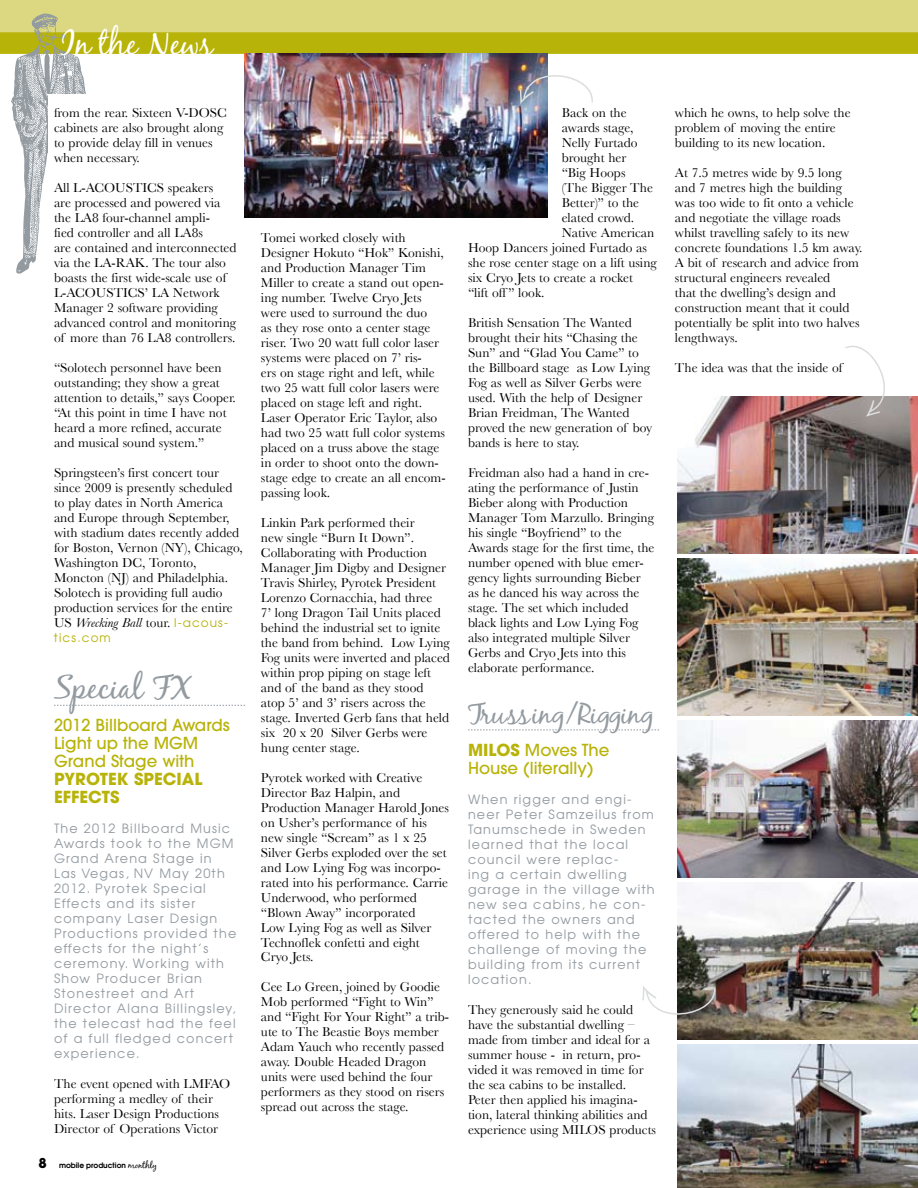
<style>
.page{position:relative;width:918px;height:1188px;background:#fff}
.page>*{position:absolute;margin:0;border:0;box-sizing:border-box;transform-origin:0 0}
.t1{font:33px "Black Jack";color:#fff}
.t2{font:33px "Black Jack";color:#939ba1}
.t3{font:28.5px "Black Jack";color:#939ba1}
.t4{font:500 16.5px/18px "Avant Garde";color:#b8b308}
.t5{font:700 16.5px/18px "Avant Garde";color:#b8b308}
.t6{font:13.5px/15px "Baskerville";color:#000}
.t7{font:12.75px/15px "Avant Garde";letter-spacing:.09em;color:#939ba1}
.t8{font:12px "Avant Garde";letter-spacing:.09em;color:#b8b308}
.t9{font:600 7.5px "Avant Garde";color:#000}
.s1{font-style:italic}
.s2{font-family:"Avant Garde";font-size:12px;color:#b8b308}
.s3{font-weight:700;font-size:13.5px}
.s4{font-family:"Black Jack";font-weight:400;font-size:9px}
.s5{font-weight:700}
</style>
<div class="page">
<svg style="left:54px;top:705px;width:191px;height:1px"></svg>
<svg style="left:468px;top:730px;width:191px;height:1px"></svg>
<img style="left:0;top:0;width:918px;height:274px">
<img style="left:678px;top:883px;width:240px;height:157px">
<img style="left:678px;top:1045px;width:240px;height:143px">
<img style="left:678px;top:397px;width:240px;height:157px">
<img style="left:678px;top:559px;width:240px;height:157px">
<img style="left:678px;top:721px;width:240px;height:157px">
<svg style="left:642px;top:985px;width:74px;height:30px"></svg>
<svg style="left:843px;top:345px;width:44px;height:72px"></svg>
<h1 class="t1" style="left:60px;top:23px;width:154px">In the News</h1>
<p class="t6" style="left:54px;top:105px;width:175px">from the rear. Sixteen V-DOSC cabinets are also brought along to provide delay fill in venues when necessary.</p>
<p class="t6" style="left:54px;top:180px;width:184px">All L-ACOUSTICS speakers<br>are processed and powered via the LA8 four-channel ampli-<br>fied controller and all LA8s<br>are contained and interconnected via the LA-RAK. The tour also boasts the first wide-scale use of<br>L-ACOUSTICS’ LA Network<br>Manager 2 software providing advanced control and monitoring of more than 76 LA8 controllers.</p>
<p class="t6" style="left:54px;top:360px;width:183px">“Solotech personnel have been outstanding; they show a great attention to details,” says Cooper. “At this point in time I have not heard a more refined, accurate and musical sound system.”</p>
<p class="t6" style="left:54px;top:465px;width:190px">Springsteen’s first concert tour since 2009 is presently scheduled to play dates in North America and Europe through September, with stadium dates recently added for Boston, Vernon (NY), Chicago,<br>Washington DC, Toronto,<br>Moncton (NJ) and Philadelphia.<br>Solotech is providing full audio production services for the entire<br>US <span class="s1">Wrecking Ball</span> tour. <span class="s2">l-acous-</span></p>
<p class="t8" style="left:54px;top:630px;width:58px">tics.com</p>
<h1 class="t2" style="left:54px;top:667px;width:139px">Special FX</h1>
<p class="t4" style="left:54px;top:716px;width:177px">2012 Billboard Awards<br>Light up the MGM<br>Grand Stage with</p>
<p class="t5" style="left:54px;top:770px;width:149px">PYROTEK SPECIAL<br>EFFECTS</p>
<p class="t7" style="left:54px;top:821px;width:184px">The 2012 Billboard Music<br>Awards took to the MGM<br>Grand Arena Stage in<br>Las Vegas, NV May 20th<br>2012. Pyrotek Special<br>Effects and its sister company Laser Design<br>Productions provided the effects for the night’s ceremony. Working with<br>Show Producer Brian<br>Stonestreet and Art<br>Director Alana Billingsley, the telecast had the feel of a full fledged concert experience.</p>
<p class="t6" style="left:54px;top:1076px;width:178px">The event opened with LMFAO performing a medley of their hits. Laser Design Productions<br>Director of Operations Victor</p>
<p class="t9" style="left:39px;top:1160px;width:120px"><span class="s3">8</span> mobile production <span class="s4">monthly</span></p>
<p class="t6" style="left:261px;top:230px;width:186px">Tomei worked closely with<br>Designer Hokuto “Hok” Konishi, and Production Manager Tim<br>Miller to create a stand out open&shy;ing number. Twelve Cryo Jets were used to surround the duo<br>as they rose onto a center stage riser. Two 20 watt full color laser systems were placed on 7’ ris-<br>ers on stage right and left, while two 25 watt full color lasers were placed on stage left and right.<br>Laser Operator Eric Taylor, also had two 25 watt full color systems placed on a truss above the stage in order to shoot onto the down&shy;stage edge to create an all encom&shy;passing look.</p>
<p class="t6" style="left:261px;top:515px;width:190px">Linkin Park performed their<br>new single “Burn It Down”.<br>Collaborating with Production<br>Manager Jim Digby and Designer<br>Travis Shirley, Pyrotek President<br>Lorenzo Cornacchia, had three<br>7’ long Dragon Tail Units placed behind the industrial set to ignite the band from behind. Low Lying<br>Fog units were inverted and placed within prop piping on stage left and of the band as they stood atop 5’ and 3’ risers across the stage. Inverted Gerb fans that held six 20 x 20 Silver Gerbs were hung center stage.</p>
<p class="t6" style="left:261px;top:770px;width:190px">Pyrotek worked with Creative<br>Director Baz Halpin, and<br>Production Manager Harold Jones on Usher’s performance of his new single “Scream” as 1 x 25<br>Silver Gerbs exploded over the set and Low Lying Fog was incorpo&shy;rated into his performance. Carrie<br>Underwood, who performed “Blown Away” incorporated<br>Low Lying Fog as well as Silver<br>Technoflek confetti and eight<br>Cryo Jets.</p>
<p class="t6" style="left:261px;top:979px;width:190px">Cee Lo Green, joined by Goodie<br>Mob performed “Fight to Win” and “Fight For Your Right” a trib&shy;ute to The Beastie Boys member<br>Adam Yauch who recently passed away. Double Headed Dragon units were used behind the four performers as they stood on risers spread out across the stage.</p>
<p class="t6" style="left:562px;top:105px;width:66px">Back on the</p>
<p class="t6" style="left:562px;top:120px;width:73px">awards stage,</p>
<p class="t6" style="left:562px;top:135px;width:77px">Nelly Furtado</p>
<p class="t6" style="left:562px;top:150px;width:66px">brought her</p>
<p class="t6" style="left:562px;top:165px;width:65px">“Big Hoops</p>
<p class="t6" style="left:562px;top:180px;width:93px">(The Bigger The</p>
<p class="t6" style="left:562px;top:195px;width:79px">Better)” to the</p>
<p class="t6" style="left:562px;top:210px;width:74px">elated crowd.</p>
<p class="t6" style="left:562px;top:225px;width:94px">Native American</p>
<p class="t6" style="left:468px;top:240px;width:181px">Hoop Dancers joined Furtado as</p>
<p class="t6" style="left:468px;top:255px;width:190px">she rose center stage on a lift using</p>
<p class="t6" style="left:468px;top:270px;width:167px">six Cryo Jets to create a rocket</p>
<p class="t6" style="left:468px;top:285px;width:78px">“lift off ” look.</p>
<p class="t6" style="left:468px;top:315px;width:186px">British Sensation The Wanted brought their hits “Chasing the<br>Sun” and “Glad You Came” to the Billboard stage as Low Lying<br>Fog as well as Silver Gerbs were used. With the help of Designer<br>Brian Freidman, The Wanted proved the new generation of boy bands is here to stay.</p>
<p class="t6" style="left:468px;top:465px;width:188px">Freidman also had a hand in cre&shy;ating the performance of Justin<br>Bieber along with Production<br>Manager Tom Marzullo. Bringing his single “Boyfriend” to the<br>Awards stage for the first time, the number opened with blue emer&shy;gency lights surrounding Bieber as he danced his way across the stage. The set which included black lights and Low Lying Fog also integrated multiple Silver<br>Gerbs and Cryo Jets into this elaborate performance.</p>
<h2 class="t3" style="left:468px;top:696px;width:188px">Trussing/Rigging</h2>
<p class="t4" style="left:468px;top:741px;width:143px"><span class="s5">MI LOS</span> Moves The<br>House (literally)</p>
<p class="t7" style="left:468px;top:791px;width:188px">When rigger and engi&shy;neer Peter Samzeilus from<br>Tanumschede in Sweden learned that the local council were replac-<br>ing a certain dwelling garage in the village with new sea cabins, he con&shy;tacted the owners and offered to help with the challenge of moving the building from its current location.</p>
<p class="t6" style="left:468px;top:1002px;width:190px">They generously said he could have the substantial dwelling – made from timber and ideal for a summer house - in return, pro&shy;vided it was removed in time for the sea cabins to be installed.<br>Peter then applied his imagina&shy;tion, lateral thinking abilities and experience using MILOS products</p>
<p class="t6" style="left:675px;top:105px;width:177px">which he owns, to help solve the problem of moving the entire building to its new location.</p>
<p class="t6" style="left:675px;top:165px;width:189px">At 7.5 metres wide by 9.5 long and 7 metres high the building was too wide to fit onto a vehicle and negotiate the village roads whilst travelling safely to its new concrete foundations 1.5 km away.<br>A bit of research and advice from structural engineers revealed<br>that the dwelling’s design and construction meant that it could potentially be split into two halves lengthways.</p>
<p class="t6" style="left:675px;top:360px;width:169px">The idea was that the inside of</p>
</div>
